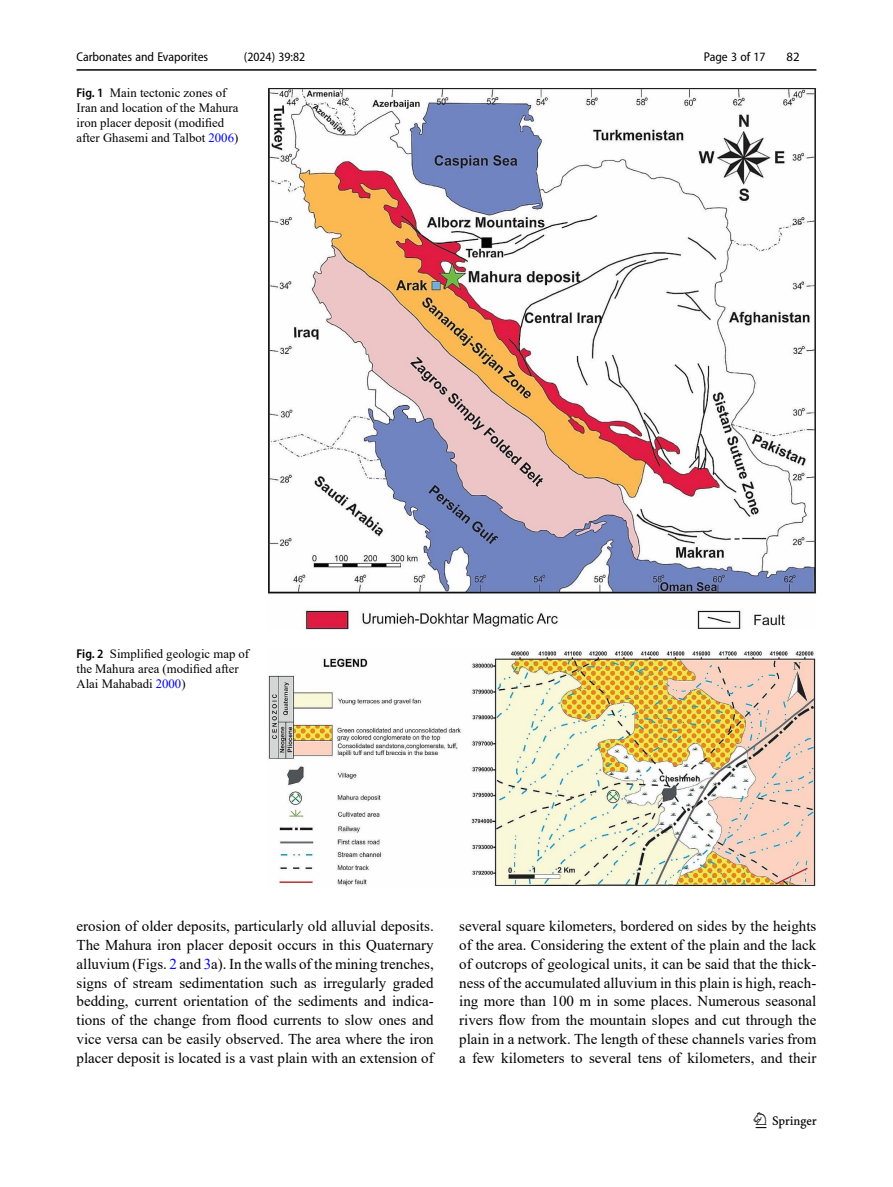
<style>
.page{position:relative;width:893px;height:1187px;background:#fff}
.page>*{position:absolute;margin:0;border:0;box-sizing:border-box;transform-origin:0 0}
.t1{font:22.5px "Springnew";color:#000}
.Body_Text_Indent{font:15px/18.8px "Times New Roman";color:#000;text-align:justify}
.Figure_Caption_Side{font:12.75px/15px "Times New Roman";color:#000}
.t2{font:semi-condensed 12.75px "Myriad Pro";color:#000}
.t3{font:12.75px "Myriad Pro";color:#000}
.s1{font-family:"Myriad Pro";font-weight:600;font-stretch:semi-condensed}
.s2{color:#00f}
</style>
<div class="page">
<hr style="left:77px;top:69px;width:739px;height:2px;background:#000">
<img style="left:268px;top:651px;width:548px;height:235px">
<img style="left:268px;top:88px;width:548px;height:541px">
<p class="t2" style="left:77px;top:49px;width:133px">Carbonates and Evaporites</p>
<p class="t2" style="left:244px;top:49px;width:63px">(2024) 39:82</p>
<p class="Figure_Caption_Side" style="left:77px;top:84px;width:163px"><span class="s1">Fig. 1</span> Main tectonic zones of<br>Iran and location of the Mahura iron placer deposit (modified after Ghasemi and Talbot <span class="s2">2006</span>)</p>
<p class="Figure_Caption_Side" style="left:77px;top:646px;width:174px"><span class="s1">Fig. 2</span> Simplified geologic map of the Mahura area (modified after<br>Alai Mahabadi <span class="s2">2000</span>)</p>
<p class="t2" style="left:704px;top:49px;width:63px">Page 3 of 17</p>
<p class="t3" style="left:786px;top:48px;width:15px">82</p>
<p class="Body_Text_Indent" style="left:77px;top:916px;width:359px">erosion of older deposits, particularly old alluvial deposits.<br>The Mahura iron placer deposit occurs in this Quaternary alluvium (Figs. <span class="s2">2</span> and <span class="s2">3</span>a). In the walls of the mining trenches, signs of stream sedimentation such as irregularly graded bedding, current orientation of the sediments and indica&shy;tions of the change from flood currents to slow ones and vice versa can be easily observed. The area where the iron placer deposit is located is a vast plain with an extension of</p>
<p class="Body_Text_Indent" style="left:459px;top:916px;width:359px">several square kilometers, bordered on sides by the heights of the area. Considering the extent of the plain and the lack of outcrops of geological units, it can be said that the thick&shy;ness of the accumulated alluvium in this plain is high, reach&shy;ing more than 100 m in some places. Numerous seasonal rivers flow from the mountain slopes and cut through the plain in a network. The length of these channels varies from a few kilometers to several tens of kilometers, and their</p>
<h1 class="t1" style="left:756px;top:1107px;width:63px">1 3</h1>
</div>
